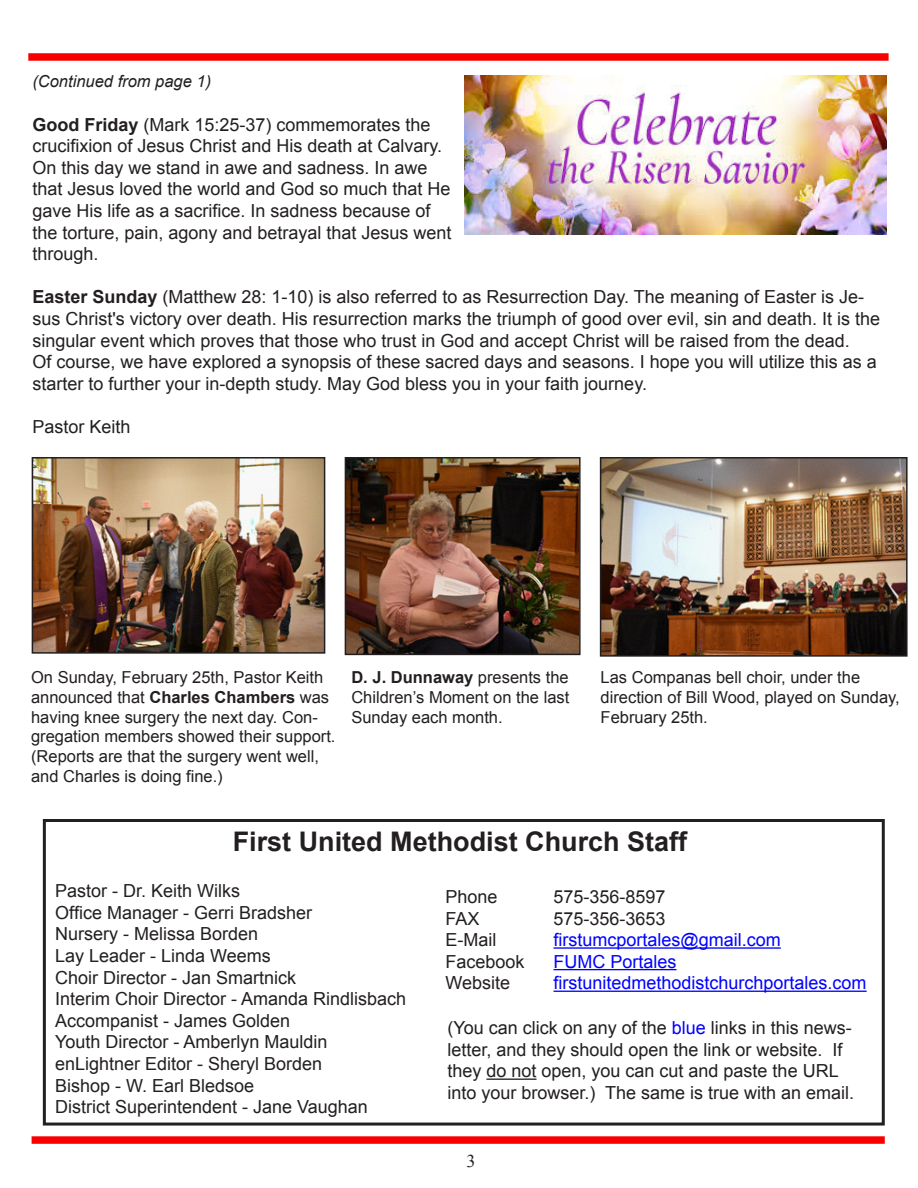
<style>
.page{position:relative;width:918px;height:1188px;background:#fff}
.page>*{position:absolute;margin:0;border:0;box-sizing:border-box;transform-origin:0 0}
.t1{font:700 27px "Arial";color:#231f20}
.t2{font:18px/21.6px "Arial";color:#231f20}
.t3{font:18px "Arial";color:#00f}
.t4{font:18px "Times New Roman";color:#231f20}
.t5{font:16.5px/19.8px "Arial";color:#231f20}
.t6{font:italic 16.5px "Arial";color:#231f20}
.s1{font-weight:700}
.s2{color:#00f}
</style>
<div class="page">
<div style="left:43px;top:819px;width:842px;height:307px;border:3px solid #231f20"></div>
<div style="left:32px;top:1136px;width:853px;height:8px;background:#f90000"></div>
<div style="left:28px;top:53px;width:861px;height:8px;background:#f90000"></div>
<hr style="left:554px;top:947px;width:227px;height:2px;background:#00f">
<hr style="left:554px;top:969px;width:123px;height:1px;background:#00f">
<hr style="left:554px;top:991px;width:313px;height:1px;background:#00f">
<hr style="left:486px;top:1079px;width:50px;height:1px;background:#231f20">
<img style="left:464px;top:75px;width:423px;height:159px">
<img style="left:35px;top:460px;width:287px;height:191px">
<div style="left:32px;top:457px;width:293px;height:197px;border:2px solid #231f20"></div>
<img style="left:348px;top:460px;width:230px;height:192px">
<div style="left:345px;top:457px;width:236px;height:198px;border:2px solid #231f20"></div>
<img style="left:603px;top:460px;width:302px;height:194px">
<div style="left:600px;top:457px;width:308px;height:200px;border:2px solid #231f20"></div>
<p class="t6" style="left:32px;top:71px;width:180px">(Continued from page 1)</p>
<p class="t2" style="left:32px;top:114px;width:421px"><span class="s1">Good Friday</span> (Mark 15:25-37) commemorates the crucifixion of Jesus Christ and His death at Calvary.<br>On this day we stand in awe and sadness. In awe that Jesus loved the world and God so much that He gave His life as a sacrifice. In sadness because of the torture, pain, agony and betrayal that Jesus went through.</p>
<p class="t2" style="left:32px;top:286px;width:849px"><span class="s1">Easter Sunday</span> (Matthew 28: 1-10) is also referred to as Resurrection Day. The meaning of Easter is Je&shy;sus Christ's victory over death. His resurrection marks the triumph of good over evil, sin and death. It is the singular event which proves that those who trust in God and accept Christ will be raised from the dead.</p>
<p class="t2" style="left:32px;top:351px;width:846px">Of course, we have explored a synopsis of these sacred days and seasons. I hope you will utilize this as a starter to further your in-depth study. May God bless you in your faith journey.</p>
<p class="t2" style="left:32px;top:416px;width:100px">Pastor Keith</p>
<p class="t5" style="left:31px;top:667px;width:306px">On Sunday, February 25th, Pastor Keith announced that <span class="s1">Charles Chambers</span> was having knee surgery the next day. Con&shy;gregation members showed their support. (Reports are that the surgery went well, and Charles is doing fine.)</p>
<p class="t5" style="left:351px;top:667px;width:219px;text-align:justify"><span class="s1">D. J. Dunnaway</span> presents the Children’s Moment on the last Sunday each month.</p>
<p class="t5" style="left:601px;top:667px;width:301px">Las Companas bell choir, under the direction of Bill Wood, played on Sunday,<br>February 25th.</p>
<p class="t1" style="left:233px;top:824px;width:456px">First United Methodist Church Staff</p>
<p class="t2" style="left:55px;top:880px;width:187px">Pastor - Dr. Keith Wilks</p>
<p class="t2" style="left:55px;top:902px;width:259px">Office Manager - Gerri Bradsher</p>
<p class="t2" style="left:55px;top:924px;width:205px">Nursery - Melissa Borden</p>
<p class="t2" style="left:55px;top:945px;width:217px">Lay Leader - Linda Weems</p>
<p class="t2" style="left:55px;top:967px;width:243px">Choir Director - Jan Smartnick</p>
<p class="t2" style="left:55px;top:988px;width:353px">Interim Choir Director - Amanda Rindlisbach</p>
<p class="t2" style="left:55px;top:1010px;width:237px">Accompanist - James Golden</p>
<p class="t2" style="left:55px;top:1032px;width:274px">Youth Director - Amberlyn Mauldin</p>
<p class="t2" style="left:55px;top:1053px;width:269px">enLightner Editor - Sheryl Borden</p>
<p class="t2" style="left:55px;top:1075px;width:201px">Bishop - W. Earl Bledsoe</p>
<p class="t2" style="left:55px;top:1096px;width:314px">District Superintendent - Jane Vaughan</p>
<p class="t2" style="left:446px;top:886px;width:54px">Phone</p>
<p class="t2" style="left:554px;top:886px;width:114px">575-356-8597</p>
<p class="t2" style="left:446px;top:908px;width:36px">FAX</p>
<p class="t2" style="left:554px;top:908px;width:114px">575-356-3653</p>
<p class="t2" style="left:446px;top:929px;width:52px">E-Mail</p>
<p class="t3" style="left:554px;top:928px;width:229px">firstumcportales@gmail.com</p>
<p class="t2" style="left:446px;top:951px;width:81px">Facebook</p>
<p class="t3" style="left:554px;top:950px;width:125px">FUMC Portales</p>
<p class="t2" style="left:446px;top:972px;width:66px">Website</p>
<p class="t3" style="left:554px;top:971px;width:315px">firstunitedmethodistchurchportales.com</p>
<p class="t2" style="left:447px;top:1017px;width:408px">(You can click on any of the <span class="s2">blue</span> links in this news&shy;letter, and they should open the link or website. If they do not open, you can cut and paste the URL into your browser.) The same is true with an email.</p>
<p class="t4" style="left:467px;top:1149px;width:10px">3</p>
</div>
